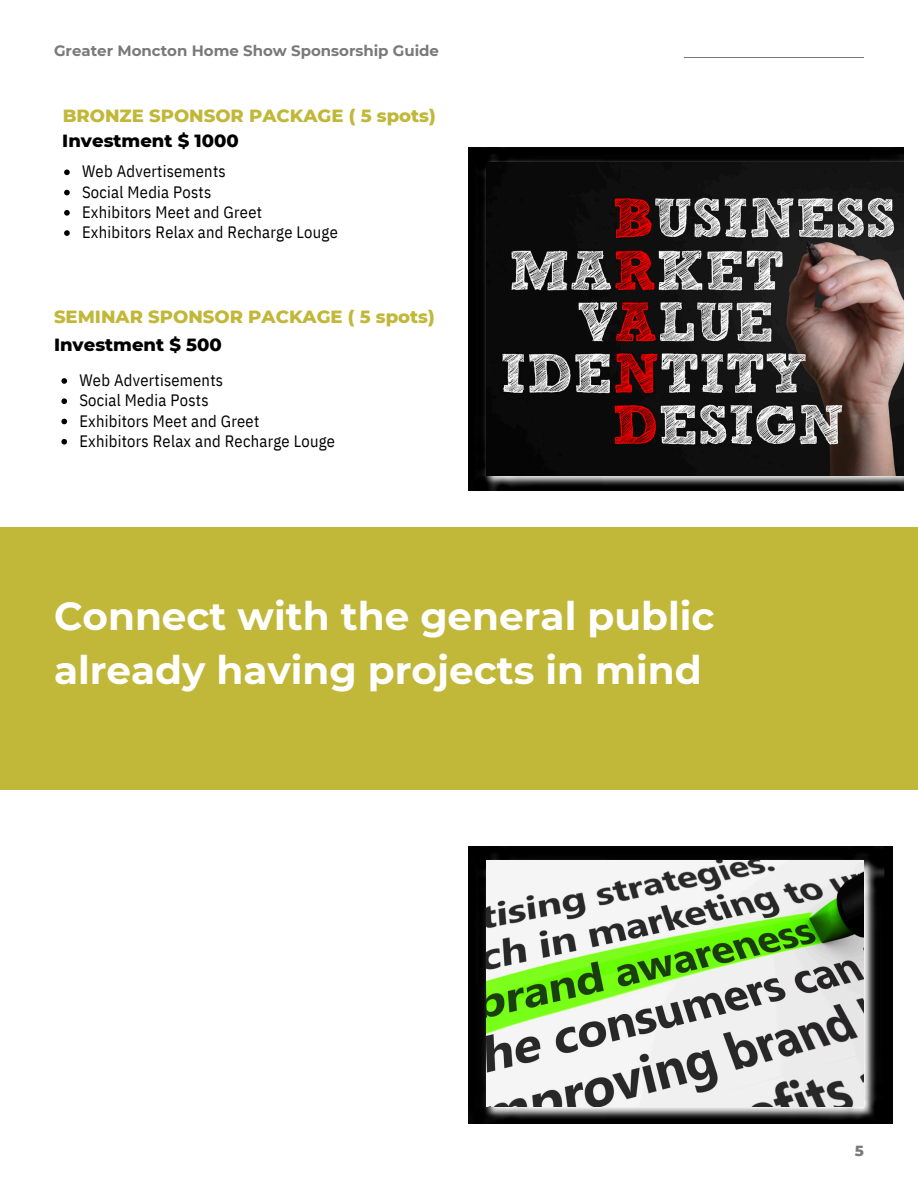
<style>
.page{position:relative;width:918px;height:1188px;background:#fff}
.page>*{position:absolute;margin:0;border:0;box-sizing:border-box;transform-origin:0 0}
.t1{font:700 39px/54px "Montserrat";color:#fff}
.t2{font:800 18px "Montserrat";color:#c1b739}
.t3{font:800 18px "Montserrat";color:#000}
.t4{font:16.5px "IBM Plex Sans Cond";letter-spacing:.015em;color:#000}
.t5{font:700 15px "Montserrat";color:#797979}
.t6{font:800 15px "Montserrat";color:#797979}
</style>
<div class="page">
<hr style="left:684px;top:58px;width:180px;height:1px;background:#797979">
<img style="left:469px;top:148px;width:435px;height:342px">
<img style="left:486px;top:162px;width:418px;height:313px">
<img style="left:469px;top:847px;width:423px;height:276px">
<img style="left:486px;top:861px;width:378px;height:246px">
<div style="left:0;top:528px;width:918px;height:262px;background:#c1b739"></div>
<svg style="left:61px;top:378px;width:6px;height:6px"></svg>
<svg style="left:61px;top:398px;width:6px;height:6px"></svg>
<svg style="left:61px;top:419px;width:6px;height:5px"></svg>
<svg style="left:61px;top:439px;width:6px;height:6px"></svg>
<svg style="left:64px;top:170px;width:6px;height:5px"></svg>
<svg style="left:64px;top:190px;width:6px;height:5px"></svg>
<svg style="left:64px;top:210px;width:6px;height:6px"></svg>
<svg style="left:64px;top:230px;width:6px;height:6px"></svg>
<h2 class="t5" style="left:54px;top:41px;width:387px">Greater Moncton Home Show Sponsorship Guide</h2>
<p class="t2" style="left:63px;top:104px;width:375px">BRONZE SPONSOR PACKAGE ( 5 spots)</p>
<h1 class="t3" style="left:62px;top:130px;width:178px">Investment $ 1000</h1>
<p class="t4" style="left:82px;top:160px;width:145px">Web Advertisements</p>
<p class="t4" style="left:82px;top:181px;width:131px">Social Media Posts</p>
<p class="t4" style="left:82px;top:201px;width:181px">Exhibitors Meet and Greet</p>
<p class="t4" style="left:82px;top:221px;width:257px">Exhibitors Relax and Recharge Louge</p>
<p class="t2" style="left:54px;top:306px;width:382px">SEMINAR SPONSOR PACKAGE ( 5 spots)</p>
<p class="t3" style="left:54px;top:334px;width:169px">Investment $ 500</p>
<h2 class="t4" style="left:79px;top:369px;width:145px">Web Advertisements</h2>
<h2 class="t4" style="left:79px;top:389px;width:131px">Social Media Posts</h2>
<p class="t4" style="left:79px;top:410px;width:181px">Exhibitors Meet and Greet</p>
<p class="t4" style="left:79px;top:430px;width:257px">Exhibitors Relax and Recharge Louge</p>
<p class="t1" style="left:54px;top:589px;width:662px">Connect with the general public already having projects in mind</p>
<p class="t6" style="left:855px;top:1141px;width:11px">5</p>
</div>
